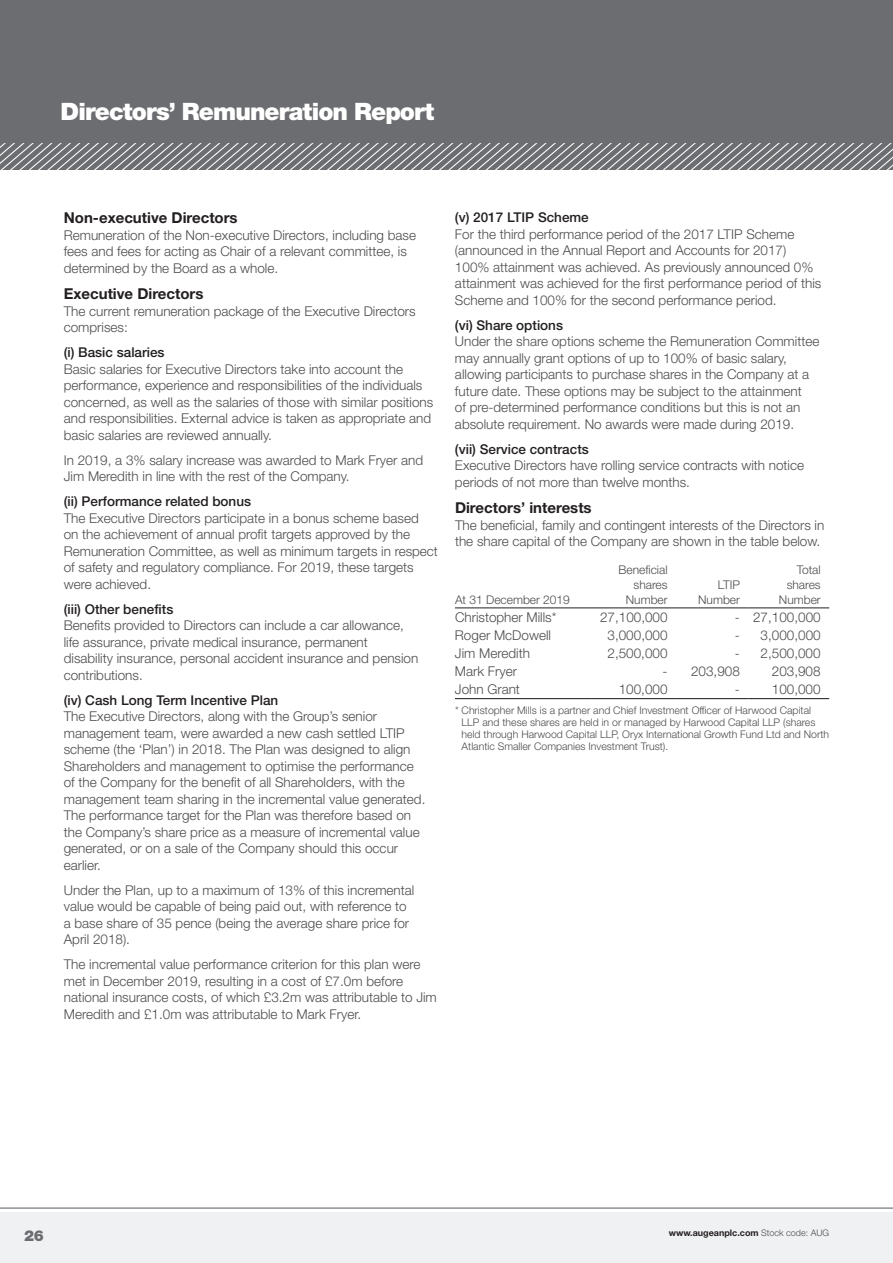
<style>
.page{position:relative;width:893px;height:1263px;background:#fff}
.page>*{position:absolute;margin:0;border:0;box-sizing:border-box;transform-origin:0 0}
.t1{font:900 24px "Helvetica Neue LT Std";letter-spacing:-.04em;color:#fff}
.t2{font:700 15px "Helvetica Neue LT Std";color:#231f20}
.t3{font:900 15px "Helvetica Neue LT Std";color:#6c6d70}
.t4{font:300 13.5px/16.5px "Helvetica Neue LT Std";color:#4b4c4d}
.t5{font:500 13.5px "Helvetica Neue LT Std";color:#231f20}
.t6{font:300 12px/15px "Helvetica Neue LT Std";color:#4b4c4d;text-align:right}
.t7{font:300 10.5px/12px "Helvetica Neue LT Std";color:#4b4c4d}
.t8{font:700 9px "Helvetica Neue LT Std";color:#231f20}
.s1{font-weight:300;color:#4b4c4d}
</style>
<div class="page">
<div style="left:0;top:1212px;width:893px;height:51px;background:#f0f1f2"></div>
<hr style="left:0;top:1207px;width:893px;height:1px;background:#6c6d70">
<div style="left:0;top:0;width:893px;height:170px;background:#6c6d70"></div>
<svg style="left:0;top:144px;width:893px;height:26px"></svg>
<hr style="left:455px;top:608px;width:136px;height:1px;background:#231f20">
<hr style="left:591px;top:608px;width:85px;height:1px;background:#231f20">
<hr style="left:676px;top:608px;width:72px;height:1px;background:#231f20">
<hr style="left:748px;top:608px;width:81px;height:1px;background:#231f20">
<hr style="left:455px;top:698px;width:136px;height:1px;background:#231f20">
<hr style="left:591px;top:698px;width:85px;height:1px;background:#231f20">
<hr style="left:676px;top:698px;width:72px;height:1px;background:#231f20">
<hr style="left:748px;top:698px;width:81px;height:1px;background:#231f20">
<h1 class="t1" style="left:61px;top:97px;width:375px">Directors’ Remuneration Report</h1>
<p class="t2" style="left:64px;top:209px;width:175px">Non-executive Directors</p>
<p class="t4" style="left:64px;top:226px;width:354px">Remuneration of the Non-executive Directors, including base fees and fees for acting as Chair of a relevant committee, is determined by the Board as a whole.</p>
<p class="t2" style="left:64px;top:285px;width:141px">Executive Directors</p>
<p class="t4" style="left:64px;top:302px;width:353px">The current remuneration package of the Executive Directors comprises:</p>
<p class="t5" style="left:64px;top:344px;width:102px">(i) Basic salaries</p>
<p class="t4" style="left:64px;top:360px;width:371px">Basic salaries for Executive Directors take into account the performance, experience and responsibilities of the individuals concerned, as well as the salaries of those with similar positions and responsibilities. External advice is taken as appropriate and basic salaries are reviewed annually.</p>
<p class="t4" style="left:64px;top:451px;width:361px">In 2019, a 3% salary increase was awarded to Mark Fryer and<br>Jim Meredith in line with the rest of the Company.</p>
<p class="t5" style="left:64px;top:493px;width:189px">(ii) Performance related bonus</p>
<p class="t4" style="left:64px;top:509px;width:376px">The Executive Directors participate in a bonus scheme based<br>on the achievement of annual profit targets approved by the Remuneration Committee, as well as minimum targets in respect of safety and regulatory compliance. For 2019, these targets were achieved.</p>
<p class="t5" style="left:64px;top:601px;width:111px">(iii) Other benefits</p>
<p class="t4" style="left:64px;top:617px;width:356px">Benefits provided to Directors can include a car allowance, life assurance, private medical insurance, permanent disability insurance, personal accident insurance and pension contributions.</p>
<p class="t5" style="left:64px;top:692px;width:216px">(iv) Cash Long Term Incentive Plan</p>
<p class="t4" style="left:64px;top:708px;width:363px">The Executive Directors, along with the Group’s senior management team, were awarded a new cash settled LTIP scheme (the ‘Plan’) in 2018. The Plan was designed to align Shareholders and management to optimise the performance of the Company for the benefit of all Shareholders, with the management team sharing in the incremental value generated.<br>The performance target for the Plan was therefore based on the Company’s share price as a measure of incremental value generated, or on a sale of the Company should this occur earlier.</p>
<p class="t4" style="left:64px;top:881px;width:352px">Under the Plan, up to a maximum of 13% of this incremental value would be capable of being paid out, with reference to a base share of 35 pence (being the average share price for April 2018).</p>
<p class="t4" style="left:64px;top:956px;width:375px">The incremental value performance criterion for this plan were met in December 2019, resulting in a cost of £7.0m before national insurance costs, of which £3.2m was attributable to Jim Meredith and £1.0m was attributable to Mark Fryer.</p>
<p class="t5" style="left:455px;top:209px;width:135px">(v) 2017 LTIP Scheme</p>
<p class="t4" style="left:455px;top:225px;width:368px">For the third performance period of the 2017 LTIP Scheme (announced in the Annual Report and Accounts for 2017)<br>100% attainment was achieved. As previously announced 0% attainment was achieved for the first performance period of this Scheme and 100% for the second performance period.</p>
<p class="t5" style="left:455px;top:317px;width:110px">(vi) Share options</p>
<p class="t4" style="left:455px;top:333px;width:366px">Under the share options scheme the Remuneration Committee may annually grant options of up to 100% of basic salary, allowing participants to purchase shares in the Company at a future date. These options may be subject to the attainment<br>of pre-determined performance conditions but this is not an absolute requirement. No awards were made during 2019.</p>
<p class="t5" style="left:455px;top:441px;width:135px">(vii) Service contracts</p>
<p class="t4" style="left:455px;top:457px;width:351px">Executive Directors have rolling service contracts with notice periods of not more than twelve months.</p>
<p class="t2" style="left:455px;top:499px;width:138px">Directors’ interests</p>
<p class="t4" style="left:455px;top:516px;width:371px">The beneficial, family and contingent interests of the Directors in the share capital of the Company are shown in the table below.</p>
<p class="t6" style="left:455px;top:592px;width:116px">At 31 December 2019</p>
<p class="t6" style="left:618px;top:562px;width:51px">Beneficial shares<br>Number</p>
<p class="t6" style="left:698px;top:577px;width:43px">LTIP<br>Number</p>
<p class="t6" style="left:779px;top:562px;width:43px">Total shares<br>Number</p>
<p class="t4" style="left:455px;top:608px;width:103px">Christopher Mills*</p>
<p class="t4" style="left:600px;top:608px;width:69px">27,100,000</p>
<p class="t4" style="left:735px;top:608px;width:87px">- 27,100,000</p>
<p class="t4" style="left:455px;top:627px;width:98px">Roger McDowell</p>
<p class="t4" style="left:607px;top:627px;width:62px">3,000,000</p>
<p class="t4" style="left:735px;top:627px;width:87px">- 3,000,000</p>
<p class="t4" style="left:455px;top:645px;width:77px">Jim Meredith</p>
<p class="t4" style="left:607px;top:645px;width:62px">2,500,000</p>
<p class="t4" style="left:735px;top:645px;width:87px">- 2,500,000</p>
<p class="t4" style="left:455px;top:663px;width:64px">Mark Fryer</p>
<p class="t4" style="left:663px;top:663px;width:79px">- 203,908</p>
<p class="t4" style="left:772px;top:663px;width:50px">203,908</p>
<p class="t4" style="left:455px;top:681px;width:67px">John Grant</p>
<p class="t4" style="left:619px;top:681px;width:50px">100,000</p>
<p class="t4" style="left:735px;top:681px;width:87px">- 100,000</p>
<p class="t7" style="left:462px;top:704px;width:369px;text-indent:-7px">* Christopher Mills is a partner and Chief Investment Officer of Harwood Capital LLP and these shares are held in or managed by Harwood Capital LLP (shares held through Harwood Capital LLP, Oryx International Growth Fund Ltd and North Atlantic Smaller Companies Investment Trust).</p>
<p class="t3" style="left:24px;top:1226px;width:21px">26</p>
<p class="t8" style="left:669px;top:1228px;width:162px">www.augeanplc.com <span class="s1">Stock code: AUG</span></p>
</div>
